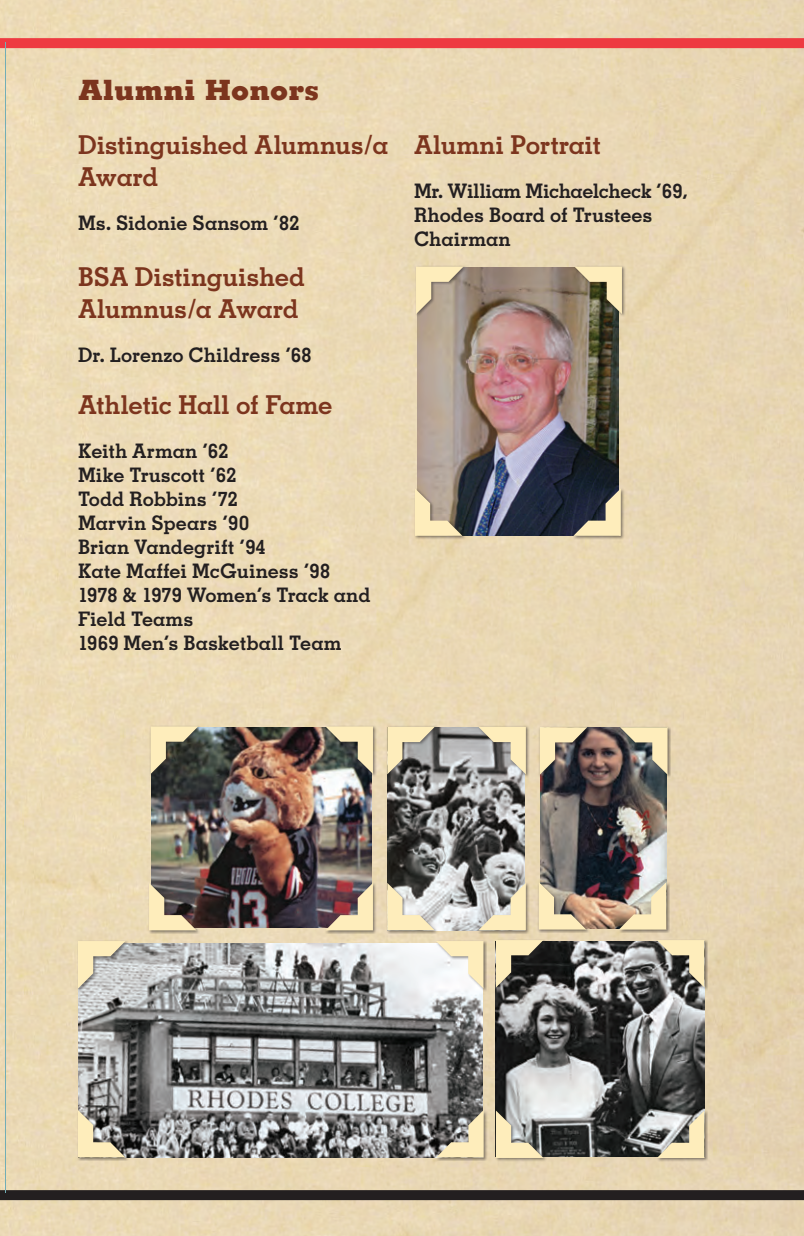
<style>
.page{position:relative;width:804px;height:1236px;background:#fff}
.page>*{position:absolute;margin:0;border:0;box-sizing:border-box;transform-origin:0 0}
.t1{font:800 28px "Memphis";letter-spacing:.01em;color:#7c351e}
.t2{font:700 26px/32px "Memphis";letter-spacing:-.01em;color:#7c351e}
.t3{font:700 20px/24px "Memphis";color:#231f20}
</style>
<div class="page">
<img style="left:0;top:0;width:804px;height:1236px">
<div style="left:0;top:38px;width:804px;height:10px;background:#ee3a41"></div>
<div style="left:0;top:1190px;width:804px;height:10px;background:#231f20"></div>
<img style="left:495px;top:942px;width:209px;height:215px">
<div style="left:656px;top:939px;width:52px;height:52px;background:#231f20;opacity:.5"></div>
<svg style="left:657px;top:940px;width:47px;height:48px;background:#a19a84"></svg>
<div style="left:656px;top:1110px;width:52px;height:52px;background:#231f20;opacity:.5"></div>
<svg style="left:657px;top:1111px;width:47px;height:47px;background:#c8c2ac"></svg>
<div style="left:495px;top:1110px;width:52px;height:52px;background:#231f20;opacity:.5"></div>
<svg style="left:496px;top:1111px;width:47px;height:47px;background:#c4bea8"></svg>
<div style="left:495px;top:939px;width:52px;height:52px;background:#231f20;opacity:.5"></div>
<svg style="left:496px;top:940px;width:47px;height:48px;background:#88806a"></svg>
<img style="left:78px;top:943px;width:405px;height:215px">
<div style="left:435px;top:940px;width:52px;height:52px;background:#231f20;opacity:.5"></div>
<svg style="left:436px;top:941px;width:47px;height:47px"></svg>
<div style="left:435px;top:1109px;width:52px;height:52px;background:#231f20;opacity:.5"></div>
<svg style="left:436px;top:1110px;width:48px;height:48px;background:#a7a08a"></svg>
<div style="left:77px;top:1109px;width:52px;height:52px;background:#231f20;opacity:.5"></div>
<svg style="left:78px;top:1110px;width:47px;height:48px;background:#aea690"></svg>
<div style="left:77px;top:940px;width:52px;height:52px;background:#231f20;opacity:.5"></div>
<svg style="left:78px;top:941px;width:47px;height:48px;background:#d9d2bd"></svg>
<img style="left:152px;top:727px;width:220px;height:201px">
<div style="left:325px;top:725px;width:52px;height:53px;background:#231f20;opacity:.5"></div>
<svg style="left:325px;top:726px;width:48px;height:48px;background:#9d9a82"></svg>
<div style="left:324px;top:882px;width:53px;height:52px;background:#231f20;opacity:.5"></div>
<svg style="left:325px;top:883px;width:48px;height:47px;background:#ab8c7c"></svg>
<div style="left:148px;top:882px;width:52px;height:52px;background:#231f20;opacity:.5"></div>
<svg style="left:149px;top:883px;width:48px;height:47px;background:#9a8f7a"></svg>
<div style="left:149px;top:725px;width:53px;height:53px;background:#231f20;opacity:.5"></div>
<svg style="left:151px;top:726px;width:47px;height:48px;background:#8c866d"></svg>
<img style="left:540px;top:727px;width:127px;height:202px">
<div style="left:619px;top:726px;width:52px;height:52px;background:#231f20;opacity:.5"></div>
<svg style="left:620px;top:727px;width:48px;height:48px;background:#9e9784"></svg>
<div style="left:537px;top:882px;width:53px;height:51px;background:#231f20;opacity:.5"></div>
<svg style="left:539px;top:882px;width:47px;height:48px;background:#c0ae91"></svg>
<div style="left:539px;top:726px;width:52px;height:52px;background:#231f20;opacity:.5"></div>
<svg style="left:540px;top:727px;width:47px;height:48px;background:#9a8e7a"></svg>
<div style="left:618px;top:882px;width:52px;height:51px;background:#231f20;opacity:.5"></div>
<svg style="left:619px;top:882px;width:47px;height:48px;background:#d0bfa4"></svg>
<img style="left:417px;top:267px;width:202px;height:268px">
<div style="left:574px;top:265px;width:52px;height:53px;background:#231f20;opacity:.5"></div>
<svg style="left:574px;top:267px;width:48px;height:47px;background:#aa9f7c"></svg>
<div style="left:414px;top:488px;width:52px;height:52px;background:#231f20;opacity:.5"></div>
<svg style="left:415px;top:488px;width:47px;height:48px;background:#bfb194"></svg>
<div style="left:415px;top:265px;width:52px;height:53px;background:#231f20;opacity:.5"></div>
<svg style="left:416px;top:267px;width:47px;height:47px;background:#ccbd9f"></svg>
<div style="left:572px;top:488px;width:53px;height:52px;background:#231f20;opacity:.5"></div>
<svg style="left:573px;top:488px;width:48px;height:48px;background:#7d7a70"></svg>
<img style="left:387px;top:727px;width:137px;height:203px">
<div style="left:478px;top:726px;width:52px;height:52px;background:#231f20;opacity:.5"></div>
<svg style="left:478px;top:727px;width:48px;height:47px;background:#bfb8a3"></svg>
<div style="left:477px;top:882px;width:53px;height:52px;background:#231f20;opacity:.5"></div>
<svg style="left:478px;top:883px;width:48px;height:47px;background:#d1cab5"></svg>
<div style="left:386px;top:882px;width:53px;height:52px;background:#231f20;opacity:.5"></div>
<svg style="left:387px;top:883px;width:48px;height:47px;background:#d7d0ba"></svg>
<div style="left:386px;top:726px;width:53px;height:52px;background:#231f20;opacity:.5"></div>
<svg style="left:387px;top:727px;width:48px;height:47px;background:#b2aa94"></svg>
<svg style="left:0;top:0;width:7px;height:7px"></svg>
<svg style="left:0;top:1229px;width:7px;height:7px"></svg>
<svg style="left:797px;top:0;width:7px;height:7px"></svg>
<svg style="left:797px;top:1229px;width:7px;height:7px"></svg>
<h1 class="t1" style="left:78px;top:72px;width:242px">Alumni Honors</h1>
<h2 class="t2" style="left:78px;top:128px;width:312px">Distinguished Alumnus/a<br>Award</h2>
<p class="t3" style="left:78px;top:210px;width:223px">Ms. Sidonie Sansom ’82</p>
<h2 class="t2" style="left:78px;top:260px;width:228px">BSA Distinguished<br>Alumnus/a Award</h2>
<p class="t3" style="left:78px;top:342px;width:235px">Dr. Lorenzo Childress ’68</p>
<h2 class="t2" style="left:78px;top:388px;width:256px">Athletic Hall of Fame</h2>
<p class="t3" style="left:78px;top:438px;width:294px">Keith Arman ’62<br>Mike Truscott ’62<br>Todd Robbins ’72<br>Marvin Spears ’90<br>Brian Vandegrift ’94<br>Kate Maffei McGuiness ’98<br>1978 &amp; 1979 Women’s Track and<br>Field Teams<br>1969 Men’s Basketball Team</p>
<h2 class="t2" style="left:414px;top:128px;width:189px">Alumni Portrait</h2>
<p class="t3" style="left:414px;top:178px;width:275px">Mr. William Michaelcheck ’69,<br>Rhodes Board of Trustees<br>Chairman</p>
</div>
